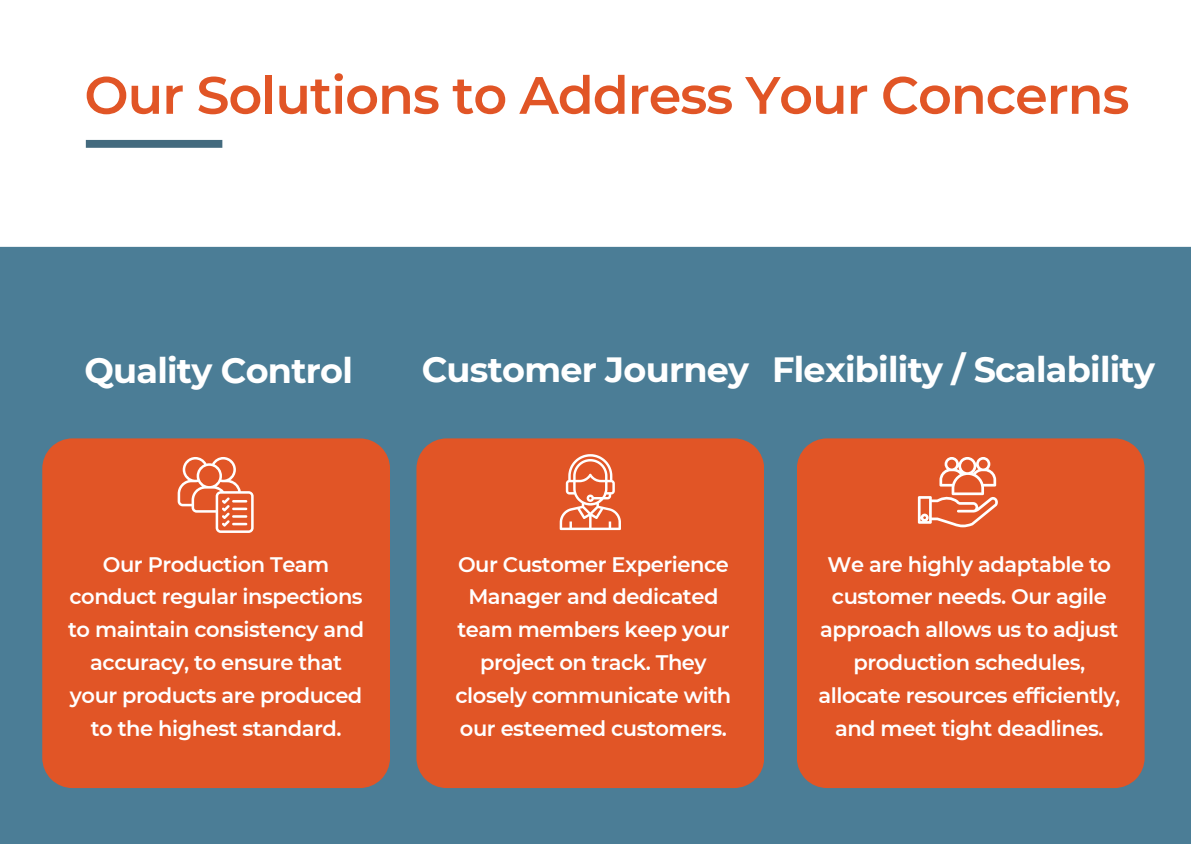
<style>
.page{position:relative;width:1191px;height:844px;background:#fff}
.page>*{position:absolute;margin:0;border:0;box-sizing:border-box;transform-origin:0 0}
.t1{font:600 52.5px "Montserrat";letter-spacing:-.02em;color:#e15526}
.t2{font:700 35px "Montserrat";letter-spacing:-.02em;color:#fff}
.t3{font:600 21px/32.9px "Montserrat";letter-spacing:-.02em;color:#fff;text-align:center}
</style>
<div class="page">
<div style="left:86px;top:140px;width:136px;height:8px;background:#436a7e"></div>
<div style="left:0;top:247px;width:1190px;height:597px;background:#4b7d96"></div>
<div style="left:796px;top:438px;width:348px;height:350px;background:#e15526"></div>
<div style="left:416px;top:438px;width:348px;height:350px;background:#e15526"></div>
<div style="left:42px;top:438px;width:348px;height:350px;background:#e15526"></div>
<svg style="left:559px;top:454px;width:62px;height:76px"></svg>
<svg style="left:917px;top:457px;width:81px;height:70px"></svg>
<svg style="left:178px;top:457px;width:76px;height:76px"></svg>
<p class="t1" style="left:84px;top:63px;width:1046px">Our Solutions to Address Your Concerns</p>
<p class="t2" style="left:84px;top:349px;width:270px">Quality Control</p>
<p class="t2" style="left:421px;top:349px;width:329px">Customer Journey</p>
<p class="t2" style="left:772px;top:349px;width:384px">Flexibility / Scalability</p>
<p class="t3" style="left:68px;top:548px;width:297px">Our Production Team conduct regular inspections to maintain consistency and accuracy, to ensure that your products are produced to the highest standard.</p>
<p class="t3" style="left:818px;top:548px;width:303px">We are highly adaptable to customer needs. Our agile approach allows us to adjust production schedules, allocate resources efficiently, and meet tight deadlines.</p>
<p class="t3" style="left:455px;top:548px;width:277px">Our Customer Experience<br>Manager and dedicated team members keep your project on track. They closely communicate with our esteemed customers.</p>
</div>
